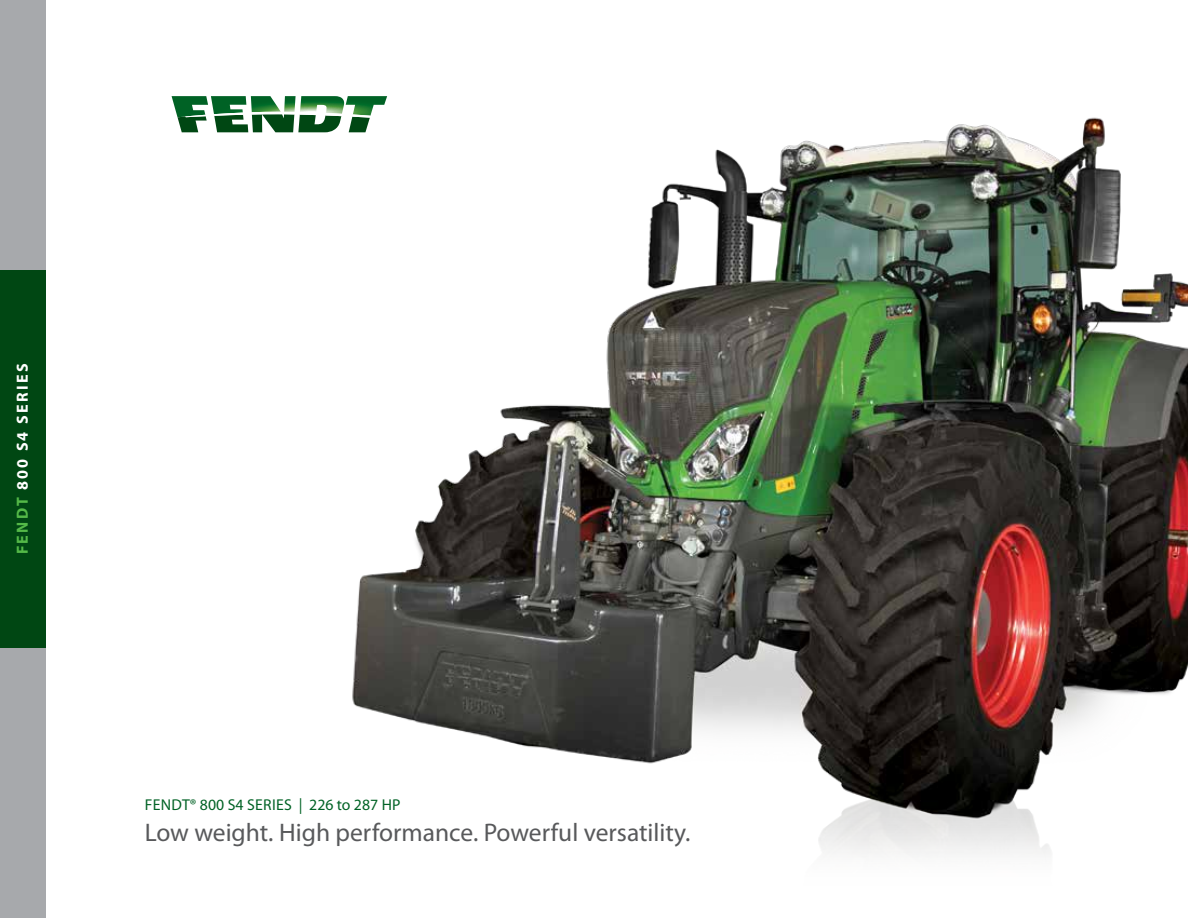
<style>
.page{position:relative;width:1188px;height:918px;background:#fff}
.page>*{position:absolute;margin:0;border:0;box-sizing:border-box;transform-origin:0 0}
.t1{font:25.5px "Myriad Pro";color:#58595b}
.t2{font:700 16.2px "Myriad Pro";letter-spacing:.145em;color:#fff}
.t3{font:15.75px "Myriad Pro";letter-spacing:.015em;color:#006225}
.s1{color:#54b948}
</style>
<div class="page">
<img style="left:217px;top:117px;width:971px;height:738px">
<div style="left:0;top:0;width:45px;height:918px;background:#a7a9ac"></div>
<div style="left:0;top:270px;width:45px;height:378px;background:#004713"></div>
<svg style="left:172px;top:96px;width:215px;height:36px"></svg>
<hr style="left:325px;top:113px;width:17px;height:3px;background:#fff">
<p class="t2" style="left:12px;top:554px;width:192px;rotate:-90deg"><span class="s1">FENDT</span> 800 S4 SERIES</p>
<p class="t3" style="left:145px;top:795px;width:257px">FENDT® 800 S4 SERIES | 226 to 287 HP</p>
<p class="t1" style="left:145px;top:816px;width:547px">Low weight. High performance. Powerful versatility.</p>
</div>
